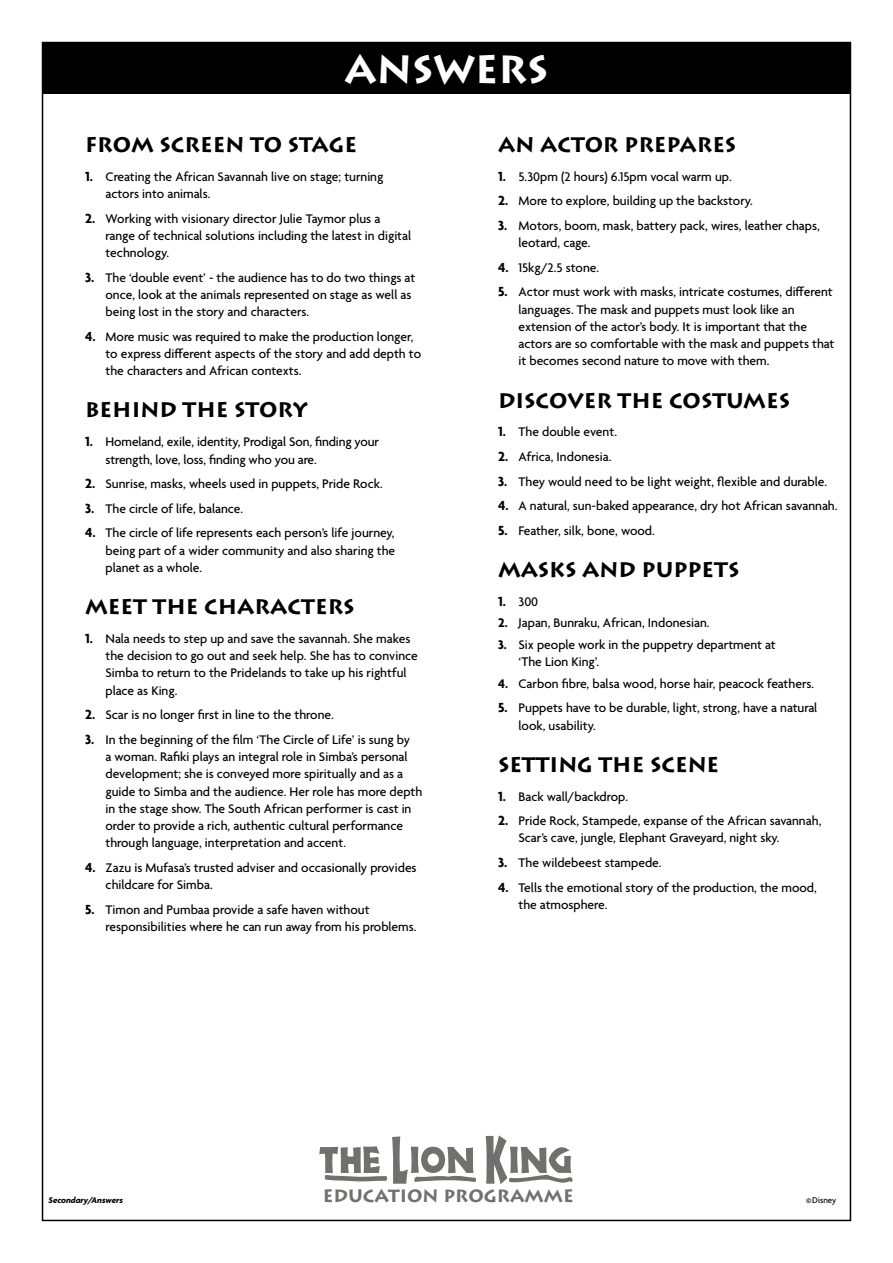
<style>
.page{position:relative;width:893px;height:1263px;background:#fff}
.page>*{position:absolute;margin:0;border:0;box-sizing:border-box;transform-origin:0 0}
.t1{font:700 39px "Lithos";color:#fff}
.t2{font:700 21px "Lithos";color:#000}
.t3{font:700 17.7px "Lithos";color:#70706f}
.t4{font:500 13.5px/17.2px "Agenda";color:#000}
.t5{font:italic 700 9px "Agenda";color:#000}
.t6{font:500 9px "Agenda";color:#000}
.s1{font-weight:700;font-size:14.25px}
.s2{font-weight:700}
</style>
<div class="page">
<div style="left:43px;top:43px;width:807px;height:51px;background:#000"></div>
<svg style="left:486px;top:1135px;width:86px;height:49px"></svg>
<svg style="left:319px;top:1136px;width:157px;height:48px"></svg>
<h1 class="t1" style="left:345px;top:46px;width:205px">ANSWERS</h1>
<h2 class="t2" style="left:85px;top:132px;width:273px">FROM SCREEN TO STAGE</h2>
<p class="t4" style="left:106px;top:169px;width:279px;text-indent:-20px"><span class="s1">1.</span> Creating the African Savannah live on stage; turning actors into animals.</p>
<p class="t4" style="left:106px;top:210px;width:307px;text-indent:-20px"><span class="s1">2.</span> Working with visionary director Julie Taymor plus a range of technical solutions including the latest in digital technology.</p>
<p class="t4" style="left:106px;top:269px;width:311px;text-indent:-20px"><span class="s1">3.</span> The ‘double event’ - the audience has to do two things at once, look at the animals represented on stage as well as being lost in the story and characters.</p>
<p class="t4" style="left:106px;top:329px;width:317px;text-indent:-20px"><span class="s1">4.</span> More music was required to make the production longer, to express different aspects of the story and add depth to the characters and African contexts.</p>
<h2 class="t2" style="left:85px;top:398px;width:225px">BEHIND THE STORY</h2>
<p class="t4" style="left:106px;top:434px;width:275px;text-indent:-20px"><span class="s1">1.</span> Homeland, exile, identity, Prodigal Son, finding your strength, love, loss, finding who you are.</p>
<p class="t4" style="left:85px;top:476px;width:299px"><span class="s1">2.</span> Sunrise, masks, wheels used in puppets, Pride Rock.</p>
<p class="t4" style="left:85px;top:501px;width:160px"><span class="s1">3.</span> The circle of life, balance.</p>
<p class="t4" style="left:106px;top:525px;width:291px;text-align:justify;text-indent:-20px"><span class="s1">4.</span> The circle of life represents each person’s life journey, being part of a wider community and also sharing the planet as a whole.</p>
<h2 class="t2" style="left:85px;top:594px;width:271px">MEET THE CHARACTERS</h2>
<p class="t4" style="left:106px;top:631px;width:314px;text-indent:-20px"><span class="s1">1.</span> Nala needs to step up and save the savannah. She makes the decision to go out and seek help. She has to convince Simba to return to the Pridelands to take up his rightful place as King.</p>
<p class="t4" style="left:85px;top:707px;width:250px"><span class="s1">2.</span> Scar is no longer first in line to the throne.</p>
<p class="t4" style="left:106px;top:732px;width:318px;text-indent:-20px"><span class="s1">3.</span> In the beginning of the film ‘The Circle of Life’ is sung by<br>a woman. Rafiki plays an integral role in Simba’s personal development; she is conveyed more spiritually and as a guide to Simba and the audience. Her role has more depth in the stage show. The South African performer is cast in order to provide a rich, authentic cultural performance through language, interpretation and accent.</p>
<p class="t4" style="left:106px;top:860px;width:313px;text-indent:-20px"><span class="s1">4.</span> Zazu is Mufasa’s trusted adviser and occasionally provides childcare for Simba.</p>
<p class="t4" style="left:106px;top:902px;width:313px;text-indent:-20px"><span class="s1">5.</span> Timon and Pumbaa provide a safe haven without responsibilities where he can run away from his problems.</p>
<h2 class="t2" style="left:498px;top:132px;width:240px">AN ACTOR PREPARES</h2>
<p class="t4" style="left:498px;top:169px;width:235px"><span class="s1">1.</span> 5.30pm (2 hours) 6.15pm vocal warm up.</p>
<p class="t4" style="left:498px;top:193px;width:256px"><span class="s1">2.</span> More to explore, building up the backstory.</p>
<p class="t4" style="left:518px;top:218px;width:303px;text-indent:-20px"><span class="s1">3.</span> Motors, boom, mask, battery pack, wires, leather chaps, leotard, cage.</p>
<p class="t4" style="left:498px;top:260px;width:103px"><span class="s1">4.</span> 15kg/2.5 stone.</p>
<p class="t4" style="left:518px;top:284px;width:317px;text-indent:-20px"><span class="s1">5.</span> Actor must work with masks, intricate costumes, different languages. The mask and puppets must look like an extension of the actor’s body. It is important that the actors are so comfortable with the mask and puppets that it becomes second nature to move with them.</p>
<h2 class="t2" style="left:498px;top:388px;width:294px">DISCOVER THE COSTUMES</h2>
<p class="t4" style="left:498px;top:424px;width:121px"><span class="s1">1.</span> The double event.</p>
<p class="t4" style="left:498px;top:449px;width:115px"><span class="s1">2.</span> Africa, Indonesia.</p>
<p class="t4" style="left:498px;top:473px;width:330px"><span class="s1">3.</span> They would need to be light weight, flexible and durable.</p>
<p class="t4" style="left:498px;top:498px;width:341px"><span class="s1">4.</span> A natural, sun-baked appearance, dry hot African savannah.</p>
<p class="t4" style="left:498px;top:523px;width:158px"><span class="s1">5.</span> Feather, silk, bone, wood.</p>
<h2 class="t2" style="left:498px;top:557px;width:243px">MASKS AND PUPPETS</h2>
<p class="t4" style="left:498px;top:594px;width:42px"><span class="s1">1.</span> 300</p>
<p class="t4" style="left:498px;top:615px;width:213px"><span class="s2">2.</span> Japan, Bunraku, African, Indonesian.</p>
<p class="t4" style="left:518px;top:637px;width:259px;text-indent:-20px"><span class="s2">3.</span> Six people work in the puppetry department at ‘The Lion King’.</p>
<p class="t4" style="left:498px;top:675px;width:318px"><span class="s2">4.</span> Carbon fibre, balsa wood, horse hair, peacock feathers.</p>
<p class="t4" style="left:518px;top:700px;width:300px;text-indent:-20px"><span class="s1">5.</span> Puppets have to be durable, light, strong, have a natural look, usability.</p>
<h2 class="t2" style="left:498px;top:752px;width:223px">SETTING THE SCENE</h2>
<p class="t4" style="left:498px;top:788px;width:132px"><span class="s1">1.</span> Back wall/backdrop.</p>
<p class="t4" style="left:518px;top:813px;width:304px;text-indent:-20px"><span class="s1">2.</span> Pride Rock, Stampede, expanse of the African savannah,<br>Scar’s cave, jungle, Elephant Graveyard, night sky.</p>
<p class="t4" style="left:498px;top:855px;width:165px"><span class="s1">3.</span> The wildebeest stampede.</p>
<p class="t4" style="left:518px;top:879px;width:300px;text-indent:-20px"><span class="s1">4.</span> Tells the emotional story of the production, the mood, the atmosphere.</p>
<p class="t5" style="left:49px;top:1195px;width:76px">Secondary/Answers</p>
<h3 class="t3" style="left:323px;top:1185px;width:253px">EDUCATION PROGRAMME</h3>
<p class="t6" style="left:806px;top:1195px;width:32px">©Disney</p>
</div>
